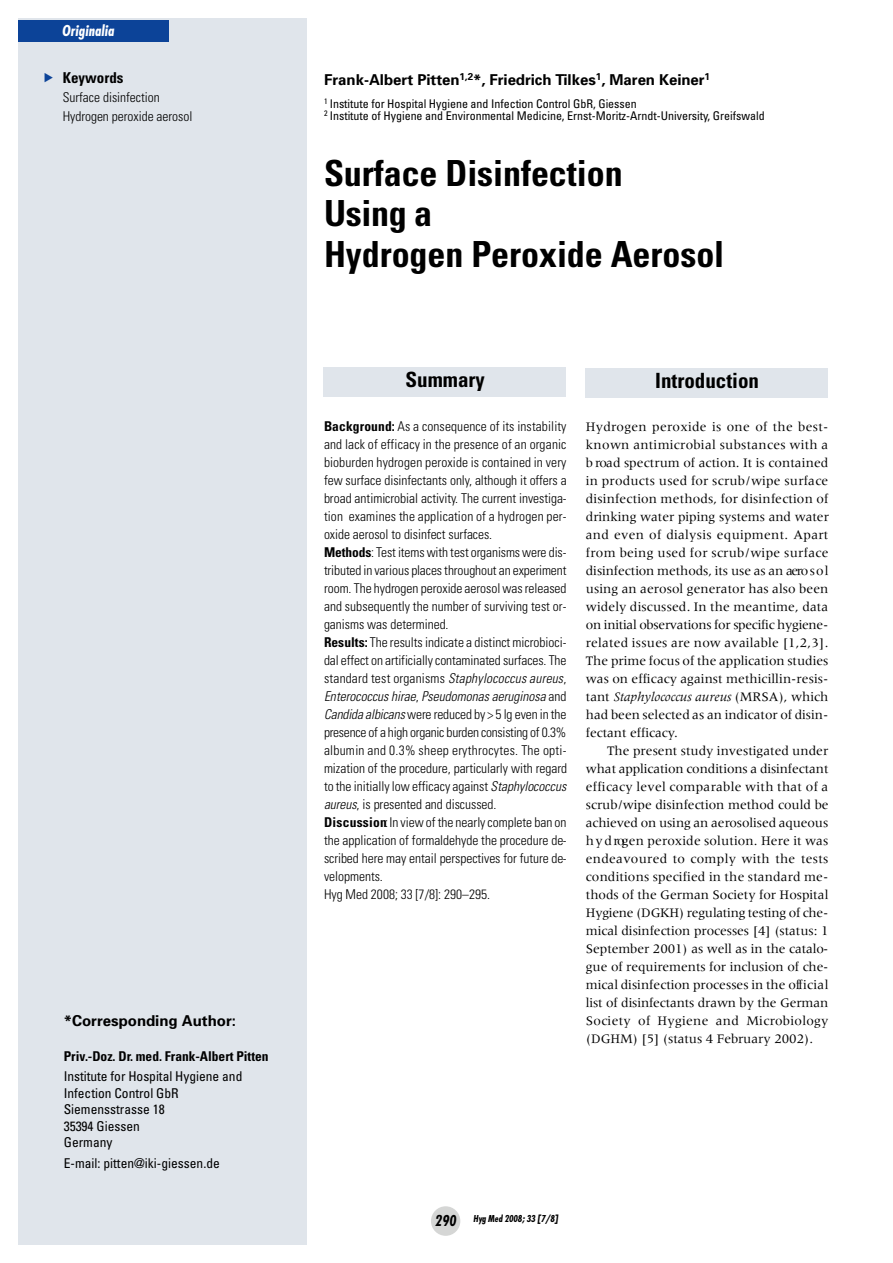
<style>
.page{position:relative;width:893px;height:1263px;background:#fff}
.page>*{position:absolute;margin:0;border:0;box-sizing:border-box;transform-origin:0 0}
.t1{font:700 condensed 36px/40.5px "Univers";color:#000}
.t2{font:700 condensed 21px "Univers";color:#000}
.t3{font:italic 700 condensed 16.5px "Futura T";color:#fff}
.t4{font:700 15px "Univers";color:#000}
.t5{font:700 condensed 15px "Univers";color:#000}
.t6{font:13.5px/18px "Meridien";color:#000;text-align:justify}
.t7{font:300 condensed 13.5px/18px "Univers";color:#000}
.t8{font:condensed 13.5px/16.5px "Univers";color:#000}
.t9{font:700 condensed 13.5px "Univers";letter-spacing:-.005em;color:#000}
.t10{font:condensed 12px/11.9px "Univers";color:#000}
.t11{font:italic 700 condensed 10.5px "Futura T";letter-spacing:-.005em;color:#000}
.s1{font-weight:700}
.s2{font-style:italic}
.s3{font-size:16.5px}
</style>
<div class="page">
<div style="left:585px;top:368px;width:243px;height:30px;background:#e0e5eb"></div>
<div style="left:18px;top:18px;width:288px;height:1227px;background:#e0e5eb"></div>
<svg style="left:431px;top:1206px;width:29px;height:30px"></svg>
<div style="left:18px;top:20px;width:151px;height:21px;background:#0c4398"></div>
<div style="left:323px;top:367px;width:242px;height:29px;background:#e0e5eb"></div>
<p class="t3" style="left:62px;top:25px;width:54px">Originalia</p>
<p class="t5" style="left:63px;top:72px;width:62px">Keywords</p>
<p class="t7" style="left:63px;top:89px;width:131px;line-height:19.2px">Surface disinfection<br>Hydrogen peroxide aerosol</p>
<p class="t4" style="left:64px;top:1015px;width:174px">*Corresponding Author:</p>
<p class="t9" style="left:64px;top:1051px;width:206px">Priv.-Doz. Dr. med. Frank-Albert Pitten</p>
<p class="t8" style="left:64px;top:1070px;width:180px">Institute for Hospital Hygiene and<br>Infection Control GbR<br>Siemensstrasse 18<br>35394 Giessen<br>Germany</p>
<p class="t8" style="left:64px;top:1156px;width:158px">E-mail: pitten@iki-giessen.de</p>
<p class="t4" style="left:324px;top:74px;width:387px">Frank-Albert Pitten<sup>1,2</sup>*, Friedrich Tilkes<sup>1</sup>, Maren Keiner<sup>1</sup></p>
<p class="t10" style="left:324px;top:99px;width:442px"><sup>1</sup> Institute for Hospital Hygiene and Infection Control GbR, Giessen<br><sup>2</sup> Institute of Hygiene and Environmental Medicine, Ernst-Moritz-Arndt-University, Greifswald</p>
<h1 class="t1" style="left:324px;top:157px;width:402px">Surface Disinfection<br>Using a<br>Hydrogen Peroxide Aerosol</h1>
<h2 class="t2" style="left:405px;top:372px;width:81px">Summary</h2>
<p class="t7" style="left:324px;top:418px;width:244px"><span class="s1">Background:</span> As a consequence of its instability and lack of efficacy in the presence of an organic bioburden hydrogen peroxide is contained in very few surface disinfectants only, although it offers a broad antimicrobial activity. The current investiga&shy;tion examines the application of a hydrogen per&shy;oxide aerosol to disinfect surfaces.<br><span class="s1">M e th o d s</span>: Test items with test organisms were dis&shy;tributed in various places throughout an experiment room. The hydrogen peroxide aerosolwas released and subsequently the number of surviving test or&shy;ganisms was determined.<br><span class="s1">R e s u lts :</span> The results indicate a distinct microbioci&shy;dal effect on artificially contaminated surfaces. The standard test organisms <span class="s2">Staphylococcus aureus</span>, <span class="s2">Enterococcus hirae</span>, <span class="s2">Pseudomonas aeruginosa</span> a n d <span class="s2">Candida albicans</span>were reduced by &gt; 5 lg even in the presence of a high organic burden consisting of 0.3% albumin and 0.3% sheep erythrocytes. The opti&shy;mization of the procedure, particularly with regard to the initially low efficacy against <span class="s2">S ta p h y lo c o c c u s aureus</span>, is presented and discussed.<br><span class="s1">D is c u s s io n</span>:In view of the nearly complete ban on the application of formaldehyde the procedure de&shy;scribed here may entail perspectives for future de&shy;velopments.<br>Hyg Med 2008; 33 [7/8]: 290–295.</p>
<h2 class="t2" style="left:655px;top:372px;width:105px">Introduction</h2>
<p class="t6" style="left:586px;top:419px;width:244px">H y d rogen peroxide is one of the best&shy;known antimicrobial substances with a b road spectrum of action. It is contained in products used for scrub/wipe surfa c e disinfection methods, for disinfection of drinking water piping systems and water and even of dialysis equipment. Apart from being used for scrub/wipe surfa c e disinfection methods, its use as an aero s o l using an aerosol generator has also been widely discussed. In the meantime, data on initial observations for specific hygiene&shy;related issues are now available [1,2,3].<br>The prime focus of the application studies was on efficacy against methicillin-re s is&shy;tant <span class="s2">Staphylococcus aureus</span> (MRSA), which had been selected as an indicator of disin&shy;fectant efficacy.</p>
<p class="t6" style="left:586px;top:743px;width:244px;text-indent:21px">The present study investigated under what application conditions a disinfectant e fficacy level comparable with that of a scrub/wipe disinfection method could be achieved on using an aerosolised aqueous h y d rogen peroxide solution. Here it was e n d e a v o u red to comply with the tests conditions specified in the standard me&shy;thods of the German Society for Hospital Hygiene (DGKH) regulating testing of che&shy;mical disinfection processes [4] (status: 1<br>September 2001) as well as in the catalo&shy;gue of requirements for inclusion of che&shy;mical disinfection processes in the offic ia l list of disinfectants drawn by the German Society of Hygiene and Micro b io lo g y (DGHM) [5] (status 4 February 2002).</p>
<p class="t11" style="left:435px;top:1215px;width:125px"><span class="s3">290</span> Hyg Med 2008; 33 [7/8]</p>
</div>
